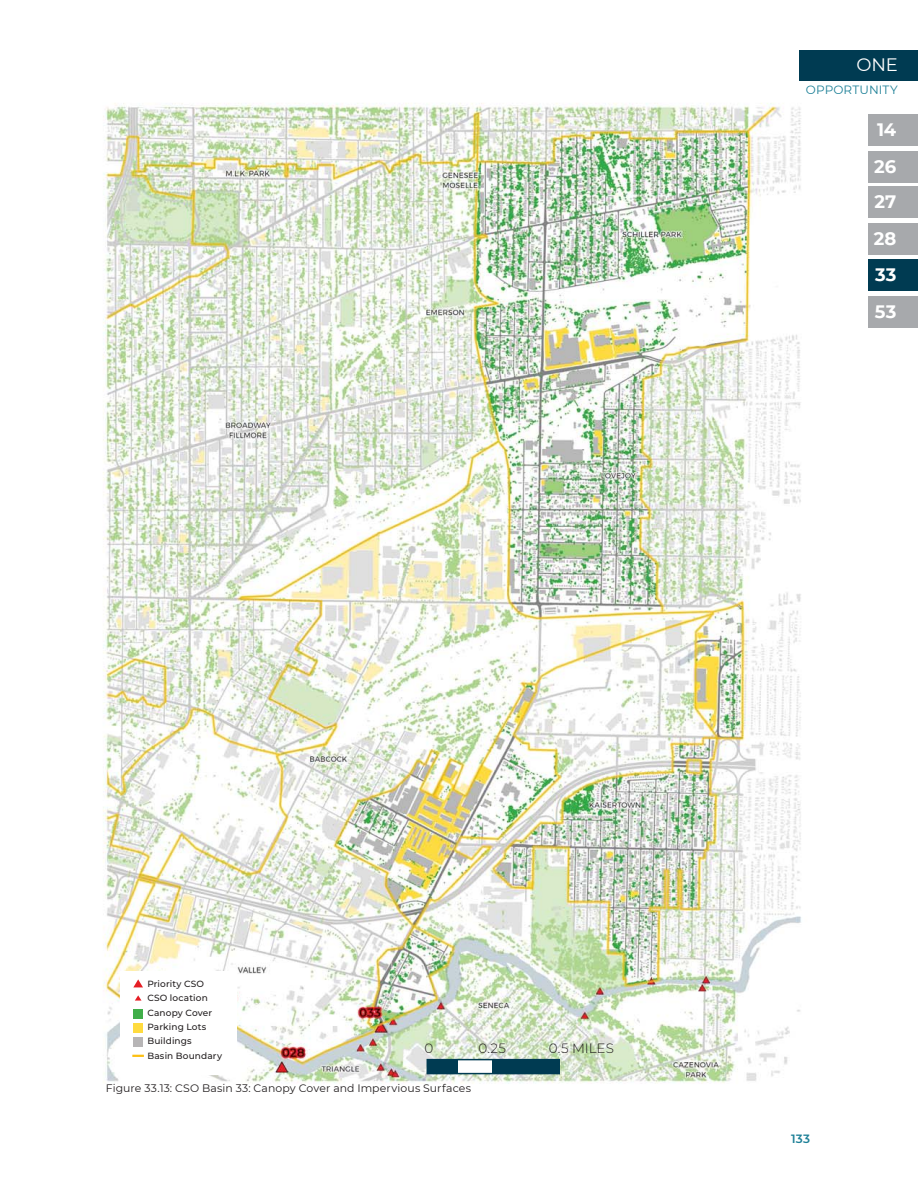
<style>
.page{position:relative;width:918px;height:1188px;background:#fff}
.page>*{position:absolute;margin:0;border:0;box-sizing:border-box;transform-origin:0 0}
.t1{font:700 18px/36.5px "Montserrat";letter-spacing:.005em;color:#fff;text-align:justify}
.t2{font:18px "Montserrat";color:#fff}
.t3{font:300 13.5px "Montserrat";color:#231f20}
.t4{font:12px "Montserrat";letter-spacing:.01em;color:#1d8097}
.t5{font:600 12px "Montserrat";color:#1d8097}
.t6{font:10.8px "Montserrat";letter-spacing:.01em;color:#231f20}
.t7{font:500 9px/14.4px "Montserrat";letter-spacing:.015em;color:#231f20}
</style>
<div class="page">
<img style="left:103px;top:50px;width:815px;height:1034px">
<div style="left:800px;top:50px;width:118px;height:30px;background:#003b52"></div>
<div style="left:869px;top:114px;width:49px;height:32px;background:#a7a9ac"></div>
<div style="left:869px;top:223px;width:49px;height:32px;background:#a7a9ac"></div>
<div style="left:869px;top:259px;width:49px;height:32px;background:#003b52"></div>
<div style="left:869px;top:296px;width:49px;height:32px;background:#a7a9ac"></div>
<div style="left:869px;top:151px;width:49px;height:32px;background:#a7a9ac"></div>
<div style="left:869px;top:186px;width:49px;height:32px;background:#a7a9ac"></div>
<div style="left:120px;top:971px;width:117px;height:103px;background:#fff"></div>
<div style="left:133px;top:1009px;width:10px;height:9px;background:#40ae49"></div>
<div style="left:133px;top:1023px;width:10px;height:10px;background:#ffdb3f"></div>
<svg style="left:135px;top:995px;width:7px;height:6px"></svg>
<svg style="left:133px;top:979px;width:10px;height:8px"></svg>
<div style="left:133px;top:1037px;width:10px;height:10px;background:#b7b5b6"></div>
<svg style="left:132px;top:1055px;width:12px;height:2px"></svg>
<div style="left:427px;top:1060px;width:32px;height:14px;background:#003b52"></div>
<div style="left:459px;top:1060px;width:33px;height:14px;background:#fff"></div>
<div style="left:492px;top:1060px;width:68px;height:14px;background:#003b52"></div>
<div style="left:427px;top:1059px;width:133px;height:15px;border:2px solid #003b52"></div>
<h1 class="t2" style="left:857px;top:54px;width:43px">ONE</h1>
<h3 class="t4" style="left:806px;top:82px;width:93px">OPPORTUNITY</h3>
<h1 class="t1" style="left:877px;top:111px;width:21px">14</h1>
<h1 class="t1" style="left:874px;top:148px;width:24px;line-height:35.7px">26<br>27</h1>
<h1 class="t1" style="left:874px;top:220px;width:24px">28<br>33<br>53</h1>
<p class="t7" style="left:147px;top:977px;width:76px">Priority CSO<br>CSO location<br>Canopy Cover<br>Parking Lots<br>Buildings<br>Basin Boundary</p>
<h2 class="t3" style="left:425px;top:1042px;width:10px">0</h2>
<h2 class="t3" style="left:479px;top:1042px;width:29px">0.25</h2>
<h2 class="t3" style="left:549px;top:1042px;width:67px">0.5 MILES</h2>
<p class="t6" style="left:106px;top:1082px;width:367px">Figure 33.13: CSO Basin 33: Canopy Cover and Impervious Surfaces</p>
<h3 class="t5" style="left:791px;top:1132px;width:20px">133</h3>
</div>
